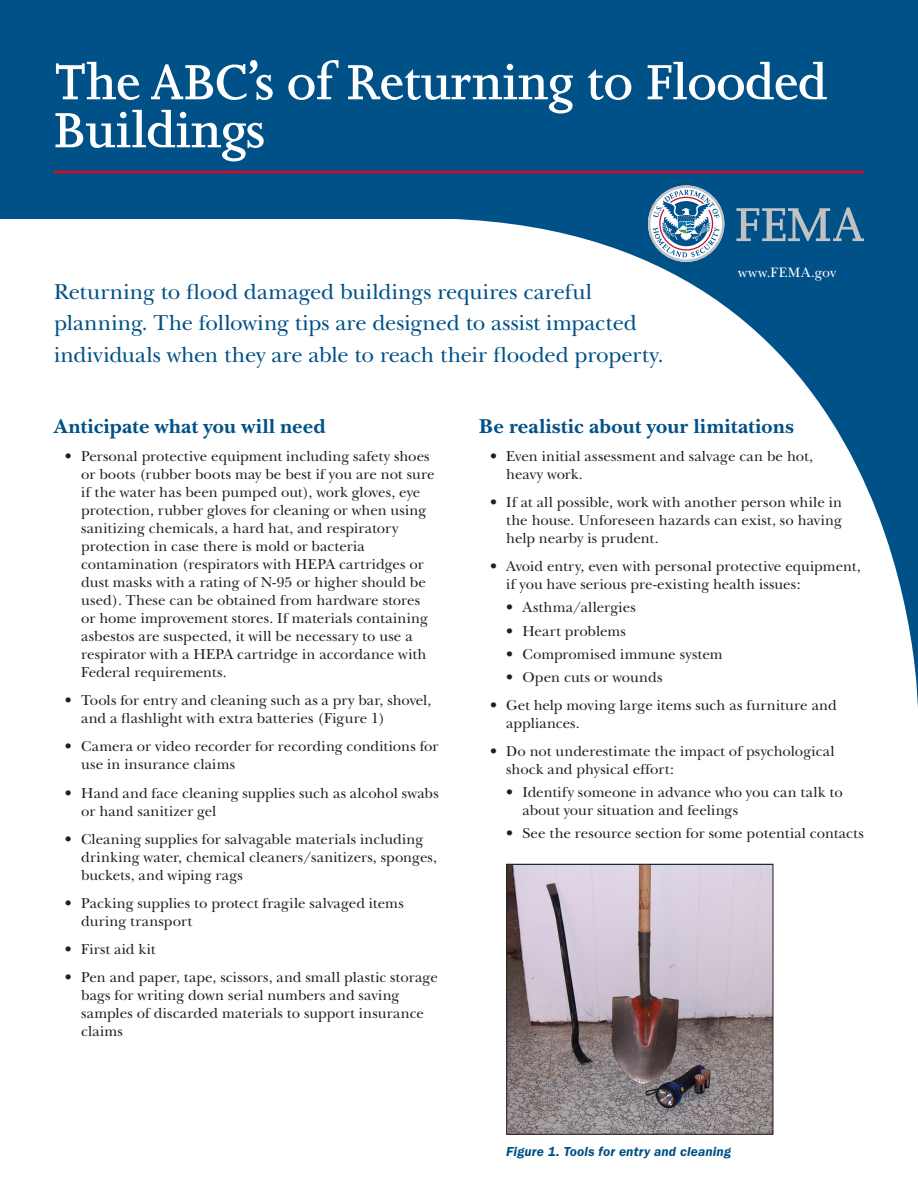
<style>
.page{position:relative;width:918px;height:1188px;background:#fff}
.page>*{position:absolute;margin:0;border:0;box-sizing:border-box;transform-origin:0 0}
.t1{font:600 57px/48px "Joanna MT Std";letter-spacing:-.015em;color:#fff}
.Intro{font:22.5px/31.5px "New Baskerville";color:#005187}
.Head{font:700 21px "New Baskerville";letter-spacing:.005em;color:#005187}
.t2{font:15px/18px "New Baskerville";letter-spacing:.005em;color:#231f20}
.t3{font:14.25px "New Baskerville";letter-spacing:.035em;color:#fff}
.HGCC_caption{font:italic 600 13.5px "ITC Franklin Gothic Std";letter-spacing:.01em;color:#005187}
</style>
<div class="page">
<svg style="left:424px;top:218px;width:494px;height:489px"></svg>
<div style="left:0;top:0;width:918px;height:218px;background:#005187"></div>
<svg style="left:736px;top:207px;width:128px;height:34px"></svg>
<svg style="left:648px;top:185px;width:76px;height:77px"></svg>
<hr style="left:54px;top:170px;width:810px;height:3px;background:#c3102f">
<img style="left:508px;top:866px;width:263px;height:267px">
<div style="left:506px;top:864px;width:267px;height:271px;border:1px solid #231f20"></div>
<p class="t1" style="left:54px;top:58px;width:775px">The ABC’s of Returning to Flooded<br>Buildings</p>
<p class="Intro" style="left:54px;top:276px;width:611px">Returning to flood damaged buildings requires careful planning. The following tips are designed to assist impacted individuals when they are able to reach their flooded property.</p>
<p class="t3" style="left:738px;top:264px;width:100px">www.FEMA.gov</p>
<p class="Head" style="left:54px;top:414px;width:273px">Anticipate what you will need</p>
<p class="t2" style="left:81px;top:447px;width:355px;text-indent:-16px">• Personal protective equipment including safety shoes or boots (rubber boots may be best if you are not sure if the water has been pumped out), work gloves, eye protection, rubber gloves for cleaning or when using sanitizing chemicals, a hard hat, and respiratory protection in case there is mold or bacteria contamination (respirators with HEPA cartridges or dust masks with a rating of N-95 or higher should be used). These can be obtained from hardware stores or home improvement stores. If materials containing asbestos are suspected, it will be necessary to use a respirator with a HEPA cartridge in accordance with Federal requirements.</p>
<p class="t2" style="left:81px;top:692px;width:352px;text-indent:-16px">• Tools for entry and cleaning such as a pry bar, shovel, and a flashlight with extra batteries (Figure 1)</p>
<p class="t2" style="left:81px;top:738px;width:359px;text-indent:-16px">• Camera or video recorder for recording conditions for use in insurance claims</p>
<p class="t2" style="left:81px;top:784px;width:359px;text-indent:-16px">• Hand and face cleaning supplies such as alcohol swabs or hand sanitizer gel</p>
<p class="t2" style="left:81px;top:830px;width:357px;text-indent:-16px">• Cleaning supplies for salvagable materials including drinking water, chemical cleaners/sanitizers, sponges, buckets, and wiping rags</p>
<p class="t2" style="left:81px;top:894px;width:324px;text-indent:-16px">• Packing supplies to protect fragile salvaged items during transport</p>
<p class="t2" style="left:65px;top:940px;width:92px">• First aid kit</p>
<p class="t2" style="left:81px;top:968px;width:358px;text-indent:-16px">• Pen and paper, tape, scissors, and small plastic storage bags for writing down serial numbers and saving samples of discarded materials to support insurance claims</p>
<p class="Head" style="left:479px;top:414px;width:316px">Be realistic about your limitations</p>
<p class="t2" style="left:506px;top:447px;width:308px;text-indent:-16px">• Even initial assessment and salvage can be hot, heavy work.</p>
<p class="t2" style="left:506px;top:494px;width:337px;text-align:justify;text-indent:-16px">• If at all possible, work with another person while in the house. Unforeseen hazards can exist, so having help nearby is prudent.</p>
<p class="t2" style="left:506px;top:558px;width:356px;text-indent:-16px">• Avoid entry, even with personal protective equipment, if you have serious pre-existing health issues:</p>
<p class="t2" style="left:506px;top:599px;width:131px">• Asthma/allergies</p>
<p class="t2" style="left:506px;top:622px;width:121px">• Heart problems</p>
<p class="t2" style="left:506px;top:645px;width:218px">• Compromised immune system</p>
<p class="t2" style="left:506px;top:668px;width:158px">• Open cuts or wounds</p>
<p class="t2" style="left:506px;top:696px;width:332px;text-indent:-16px">• Get help moving large items such as furniture and appliances.</p>
<p class="t2" style="left:506px;top:742px;width:330px;text-indent:-16px">• Do not underestimate the impact of psychological shock and physical effort:</p>
<p class="t2" style="left:522px;top:783px;width:322px;text-indent:-16px">• Identify someone in advance who you can talk to about your situation and feelings</p>
<p class="t2" style="left:506px;top:824px;width:359px">• See the resource section for some potential contacts</p>
<p class="HGCC_caption" style="left:506px;top:1144px;width:226px">Figure 1. Tools for entry and cleaning</p>
</div>
